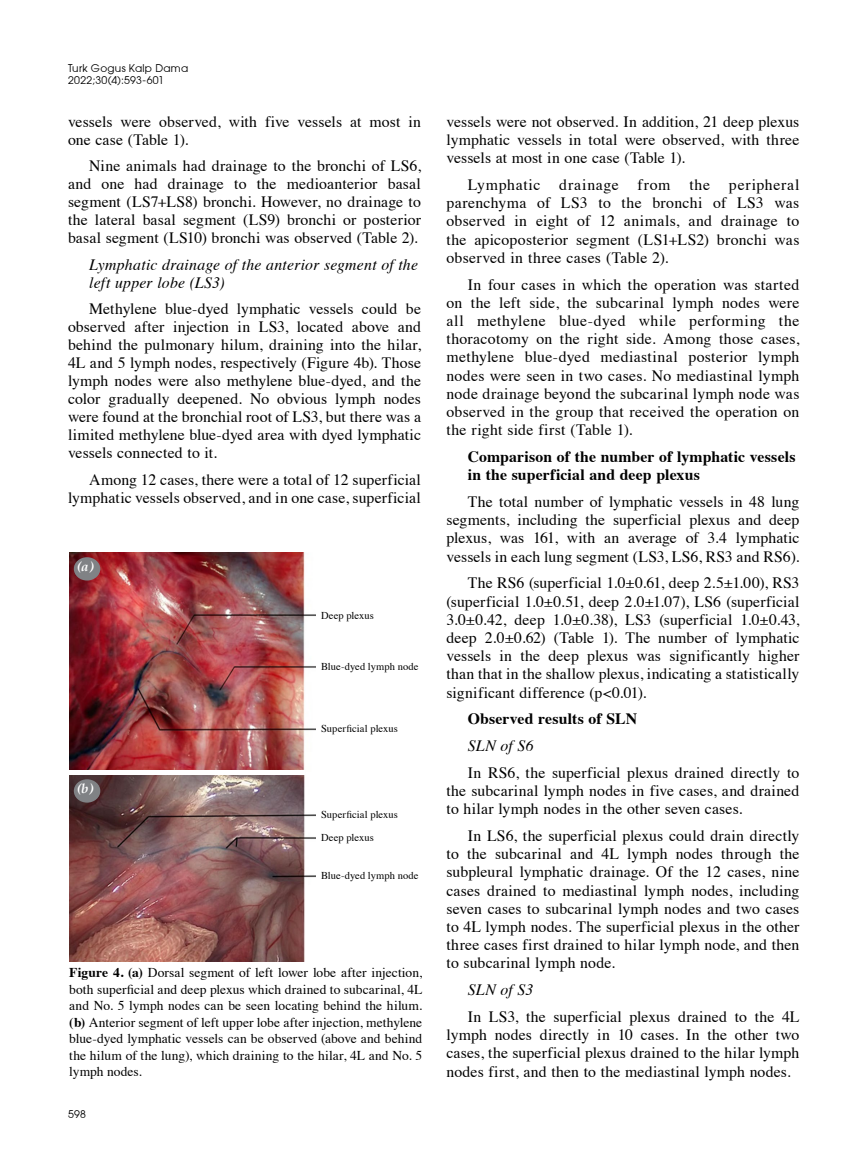
<style>
.page{position:relative;width:859px;height:1170px;background:#fff}
.page>*{position:absolute;margin:0;border:0;box-sizing:border-box;transform-origin:0 0}
.t1{font:15.75px/18.1px "Times";letter-spacing:.01em;color:#000;text-align:justify}
.t2{font:700 15.75px/18.1px "Times";letter-spacing:.01em;color:#000}
.t3{font:italic 15.75px/18px "Times";letter-spacing:.015em;color:#000}
.t4{font:13.5px/16.5px "Times";letter-spacing:.005em;color:#000;text-align:justify}
.t5{font:italic 700 13.5px "Palatino";color:#fff}
.t6{font:10.5px "Times";letter-spacing:.01em;color:#000}
.t7{font:10.5px/12.6px "Avant Garde";letter-spacing:.025em;color:#000}
.s1{font-weight:700}
</style>
<div class="page">
<img style="left:69px;top:552px;width:247px;height:409px">
<div style="left:68px;top:770px;width:237px;height:5px;background:#fff"></div>
<div style="left:74px;top:557px;width:26px;height:23px;background:#808285;border-radius:50%"></div>
<div style="left:74px;top:779px;width:26px;height:23px;background:#808285;border-radius:50%"></div>
<p class="t7" style="left:68px;top:61px;width:122px">Turk Gogus Kalp Dama<br>2022;30(4):593-601</p>
<p class="t1" style="left:68px;top:111px;width:354px">vessels were observed, with five vessels at most in one case (Table 1).</p>
<p class="t1" style="left:68px;top:155px;width:354px;text-indent:21px">Nine animals had drainage to the bronchi of LS6, and one had drainage to the medioanterior basal segment (LS7+LS8) bronchi. However, no drainage to the lateral basal segment (LS9) bronchi or posterior basal segment (LS10) bronchi was observed (Table 2).</p>
<p class="t3" style="left:89px;top:254px;width:330px">Lymphatic drainage of the anterior segment of the left upper lobe (LS3)</p>
<p class="t1" style="left:68px;top:299px;width:354px;text-indent:21px">Methylene blue-dyed lymphatic vessels could be observed after injection in LS3, located above and behind the pulmonary hilum, draining into the hilar, 4L and 5 lymph nodes, respectively (Figure 4b). Those lymph nodes were also methylene blue-dyed, and the color gradually deepened. No obvious lymph nodes were found at the bronchial root of LS3, but there was a limited methylene blue-dyed area with dyed lymphatic vessels connected to it.</p>
<p class="t1" style="left:68px;top:469px;width:354px;text-align:right">Among 12 cases, there were a total of 12 superficial lymphatic vessels observed, and in one case, superficial</p>
<p class="t5" style="left:77px;top:555px;width:18px">(a)</p>
<p class="t5" style="left:77px;top:777px;width:17px">(b)</p>
<p class="t6" style="left:321px;top:605px;width:54px">Deep plexus</p>
<p class="t6" style="left:321px;top:656px;width:99px">Blue-dyed lymph node</p>
<p class="t6" style="left:321px;top:718px;width:78px">Superficial plexus</p>
<p class="t6" style="left:321px;top:804px;width:78px">Superficial plexus</p>
<p class="t6" style="left:321px;top:827px;width:54px">Deep plexus</p>
<p class="t6" style="left:321px;top:865px;width:99px">Blue-dyed lymph node</p>
<p class="t4" style="left:69px;top:963px;width:354px"><span class="s1">Figure 4. (a)</span> Dorsal segment of left lower lobe after injection, both superficial and deep plexus which drained to subcarinal, 4L and No. 5 lymph nodes can be seen locating behind the hilum. <span class="s1">(b)</span> Anterior segment of left upper lobe after injection, methylene blue-dyed lymphatic vessels can be observed (above and behind the hilum of the lung), which draining to the hilar, 4L and No. 5 lymph nodes.</p>
<p class="t7" style="left:68px;top:1107px;width:19px">598</p>
<p class="t1" style="left:446px;top:111px;width:354px">vessels were not observed. In addition, 21 deep plexus lymphatic vessels in total were observed, with three vessels at most in one case (Table 1).</p>
<p class="t1" style="left:446px;top:174px;width:354px;text-indent:21px">Lymphatic drainage from the peripheral parenchyma of LS3 to the bronchi of LS3 was observed in eight of 12 animals, and drainage to the apicoposterior segment (LS1+LS2) bronchi was observed in three cases (Table 2).</p>
<p class="t1" style="left:446px;top:274px;width:354px;text-indent:21px">In four cases in which the operation was started on the left side, the subcarinal lymph nodes were all methylene blue-dyed while performing the thoracotomy on the right side. Among those cases, methylene blue-dyed mediastinal posterior lymph nodes were seen in two cases. No mediastinal lymph node drainage beyond the subcarinal lymph node was observed in the group that received the operation on the right side first (Table 1).</p>
<p class="t2" style="left:468px;top:446px;width:329px">Comparison of the number of lymphatic vessels in the superficial and deep plexus</p>
<p class="t1" style="left:446px;top:491px;width:354px;text-indent:21px">The total number of lymphatic vessels in 48 lung segments, including the superficial plexus and deep plexus, was 161, with an average of 3.4 lymphatic vessels in each lung segment (LS3, LS6, RS3 and RS6).</p>
<p class="t1" style="left:446px;top:572px;width:354px;text-indent:21px">The RS6 (superficial 1.0±0.61, deep 2.5±1.00), RS3 (superficial 1.0±0.51, deep 2.0±1.07), LS6 (superficial 3.0±0.42, deep 1.0±0.38), LS3 (superficial 1.0±0.43, deep 2.0±0.62) (Table 1). The number of lymphatic vessels in the deep plexus was significantly higher than that in the shallow plexus, indicating a statistically significant difference (p&lt;0.01).</p>
<p class="t2" style="left:468px;top:708px;width:171px">Observed results of SLN</p>
<p class="t3" style="left:468px;top:735px;width:67px">SLN of S6</p>
<p class="t1" style="left:446px;top:762px;width:354px;text-indent:21px">In RS6, the superficial plexus drained directly to the subcarinal lymph nodes in five cases, and drained to hilar lymph nodes in the other seven cases.</p>
<p class="t1" style="left:446px;top:825px;width:354px;text-indent:21px">In LS6, the superficial plexus could drain directly to the subcarinal and 4L lymph nodes through the subpleural lymphatic drainage. Of the 12 cases, nine cases drained to mediastinal lymph nodes, including seven cases to subcarinal lymph nodes and two cases to 4L lymph nodes. The superficial plexus in the other three cases first drained to hilar lymph node, and then to subcarinal lymph node.</p>
<p class="t3" style="left:468px;top:979px;width:67px">SLN of S3</p>
<p class="t1" style="left:446px;top:1006px;width:354px;text-indent:21px">In LS3, the superficial plexus drained to the 4L lymph nodes directly in 10 cases. In the other two cases, the superficial plexus drained to the hilar lymph nodes first, and then to the mediastinal lymph nodes.</p>
</div>
